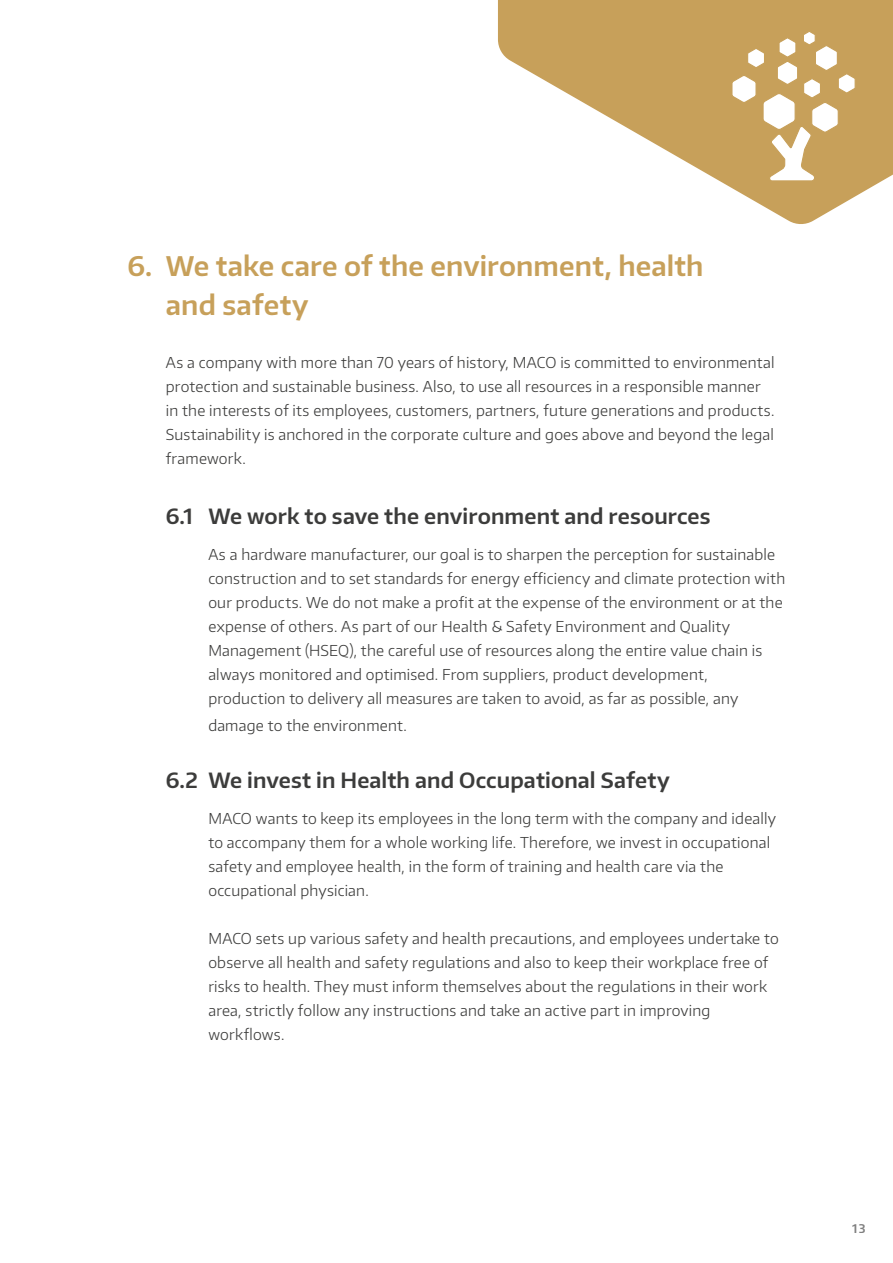
<style>
.page{position:relative;width:893px;height:1263px;background:#fff}
.page>*{position:absolute;margin:0;border:0;box-sizing:border-box;transform-origin:0 0}
.t1{font:600 27px/39px "Encode Sans Normal";letter-spacing:.005em;color:#c7a05a}
.t2{font:600 21px "Encode Sans Normal";letter-spacing:.005em;color:#3c3c3b}
.t3{font:300 15px/24px "Encode Sans Normal";letter-spacing:.015em;color:#3c3c3b}
.t4{font:600 12px "Encode Sans Normal";color:#000}
</style>
<div class="page">
<svg style="left:498px;top:0;width:395px;height:224px;fill:#c7a05a"></svg>
<svg style="left:731px;top:30px;width:125px;height:152px"></svg>
<h1 class="t1" style="left:166px;top:246px;width:539px;text-indent:-38px">6. We take care of the environment, health and safety</h1>
<p class="t3" style="left:166px;top:350px;width:610px">As a company with more than 70 years of history, MACO is committed to environmental protection and sustainable business. Also, to use all resources in a responsible manner in the interests of its employees, customers, partners, future generations and products.<br>Sustainability is anchored in the corporate culture and goes above and beyond the legal framework.</p>
<h2 class="t2" style="left:166px;top:502px;width:546px">6.1 We work to save the environment and resources</h2>
<p class="t3" style="left:208px;top:542px;width:578px">As a hardware manufacturer, our goal is to sharpen the perception for sustainable construction and to set standards for energy efficiency and climate protection with our products. We do not make a profit at the expense of the environment or at the expense of others. As part of our Health &amp; Safety Environment and Quality Management (HSEQ), the careful use of resources along the entire value chain is always monitored and optimised. From suppliers, product development, production to delivery all measures are taken to avoid, as far as possible, any</p>
<p class="t3" style="left:208px;top:713px;width:200px">damage to the environment.</p>
<h2 class="t2" style="left:166px;top:766px;width:506px">6.2 We invest in Health and Occupational Safety</h2>
<p class="t3" style="left:208px;top:806px;width:569px">MACO wants to keep its employees in the long term with the company and ideally to accompany them for a whole working life. Therefore, we invest in occupational safety and employee health, in the form of training and health care via the occupational physician.</p>
<p class="t3" style="left:208px;top:926px;width:572px">MACO sets up various safety and health precautions, and employees undertake to observe all health and safety regulations and also to keep their workplace free of risks to health. They must inform themselves about the regulations in their work area, strictly follow any instructions and take an active part in improving workflows.</p>
<p class="t4" style="left:852px;top:1220px;width:15px">13</p>
</div>
